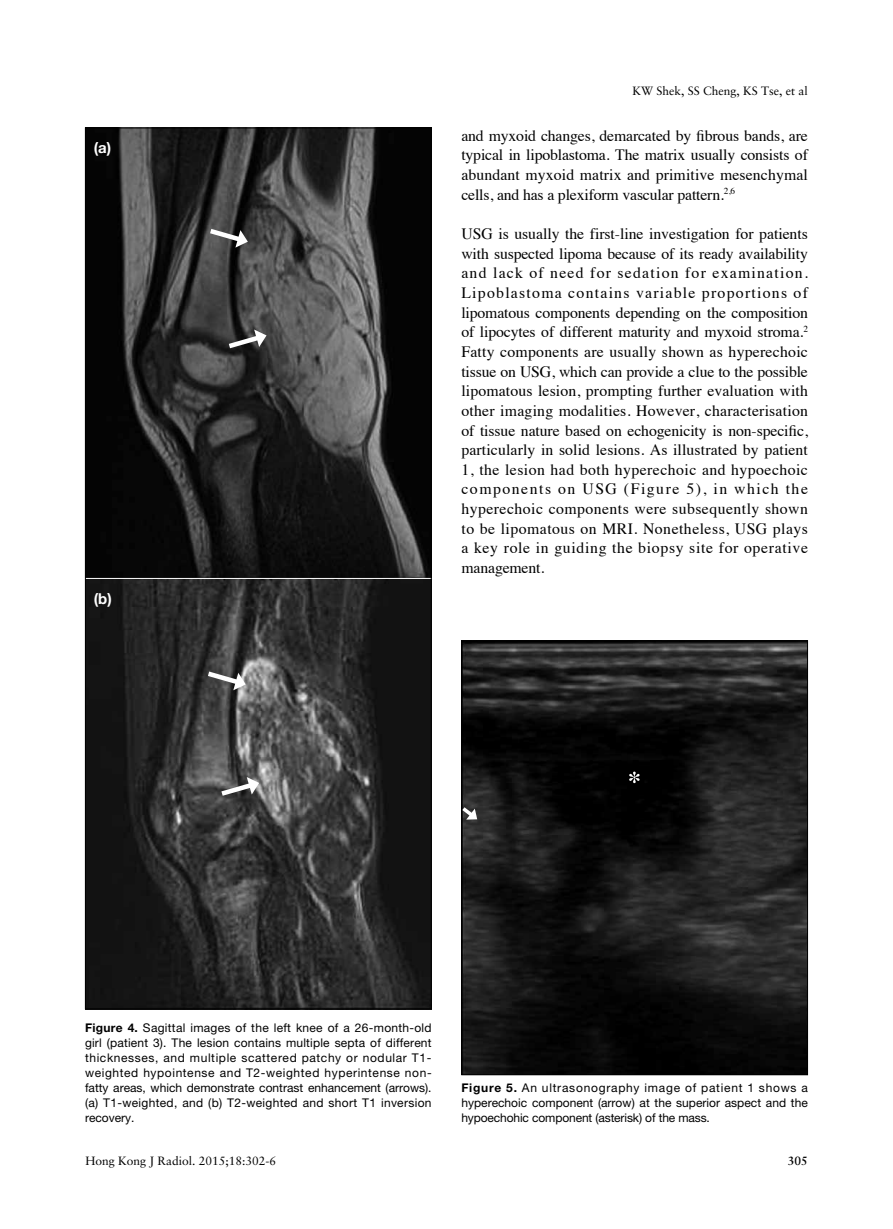
<style>
.page{position:relative;width:893px;height:1229px;background:#fff}
.page>*{position:absolute;margin:0;border:0;box-sizing:border-box;transform-origin:0 0}
.t1{font:15.75px/19.6px "Times";letter-spacing:.01em;color:#000;text-align:justify}
.t2{font:700 15px "Helvetica Neue";color:#fff}
.t3{font:12px/15px "Helvetica Neue";color:#000;text-align:justify}
.t4{font:12px "Sabon";color:#000}
.t5{font:700 12px "Sabon";color:#000}
.s1{font-weight:700}
</style>
<div class="page">
<img style="left:87px;top:130px;width:343px;height:877px">
<img style="left:463px;top:642px;width:343px;height:431px">
<div style="left:461px;top:640px;width:347px;height:435px;border:1px solid #000"></div>
<svg style="left:210px;top:229px;width:38px;height:19px"></svg>
<svg style="left:229px;top:329px;width:38px;height:19px"></svg>
<svg style="left:208px;top:671px;width:38px;height:19px"></svg>
<svg style="left:221px;top:777px;width:38px;height:19px"></svg>
<hr style="left:85px;top:578px;width:347px;height:1px;background:#fff">
<svg style="left:462px;top:807px;width:15px;height:12px"></svg>
<svg style="left:629px;top:772px;width:11px;height:11px"></svg>
<p class="t2" style="left:94px;top:138px;width:19px">(a)</p>
<p class="t2" style="left:94px;top:589px;width:20px">(b)</p>
<p class="t4" style="left:633px;top:84px;width:177px">KW Shek, SS Cheng, KS Tse, et al</p>
<p class="t1" style="left:461px;top:124px;width:348px">and myxoid changes, demarcated by fibrous bands, are typical in lipoblastoma. The matrix usually consists of abundant myxoid matrix and primitive mesenchymal cells, and has a plexiform vascular pattern.<sup>2,6</sup></p>
<p class="t1" style="left:461px;top:222px;width:348px">USG is usually the first-line investigation for patients with suspected lipoma because of its ready availability and lack of need for sedation for examination.<br>Lipoblastoma contains variable proportions of lipomatous components depending on the composition of lipocytes of different maturity and myxoid stroma.<sup>2<br></sup>Fatty components are usually shown as hyperechoic tissue on USG, which can provide a clue to the possible lipomatous lesion, prompting further evaluation with other imaging modalities. However, characterisation of tissue nature based on echogenicity is non-specific, particularly in solid lesions. As illustrated by patient 1, the lesion had both hyperechoic and hypoechoic components on USG (Figure 5), in which the hyperechoic components were subsequently shown to be lipomatous on MRI. Nonetheless, USG plays a key role in guiding the biopsy site for operative management.</p>
<p class="t3" style="left:85px;top:1020px;width:348px"><span class="s1">Figure 4.</span> Sagittal images of the left knee of a 26-month-old girl (patient 3). The lesion contains multiple septa of different thicknesses, and multiple scattered patchy or nodular T1- weighted hypointense and T2-weighted hyperintense non&shy;fatty areas, which demonstrate contrast enhancement (arrows). (a) T1-weighted, and (b) T2-weighted and short T1 inversion recovery.</p>
<p class="t3" style="left:461px;top:1080px;width:348px"><span class="s1">Figure 5.</span> An ultrasonography image of patient 1 shows a hyperechoic component (arrow) at the superior aspect and the hypoechohic component (asterisk) of the mass.</p>
<p class="t4" style="left:85px;top:1153px;width:192px">Hong Kong J Radiol. 2015;18:302-6</p>
<p class="t5" style="left:788px;top:1153px;width:22px">305</p>
</div>
